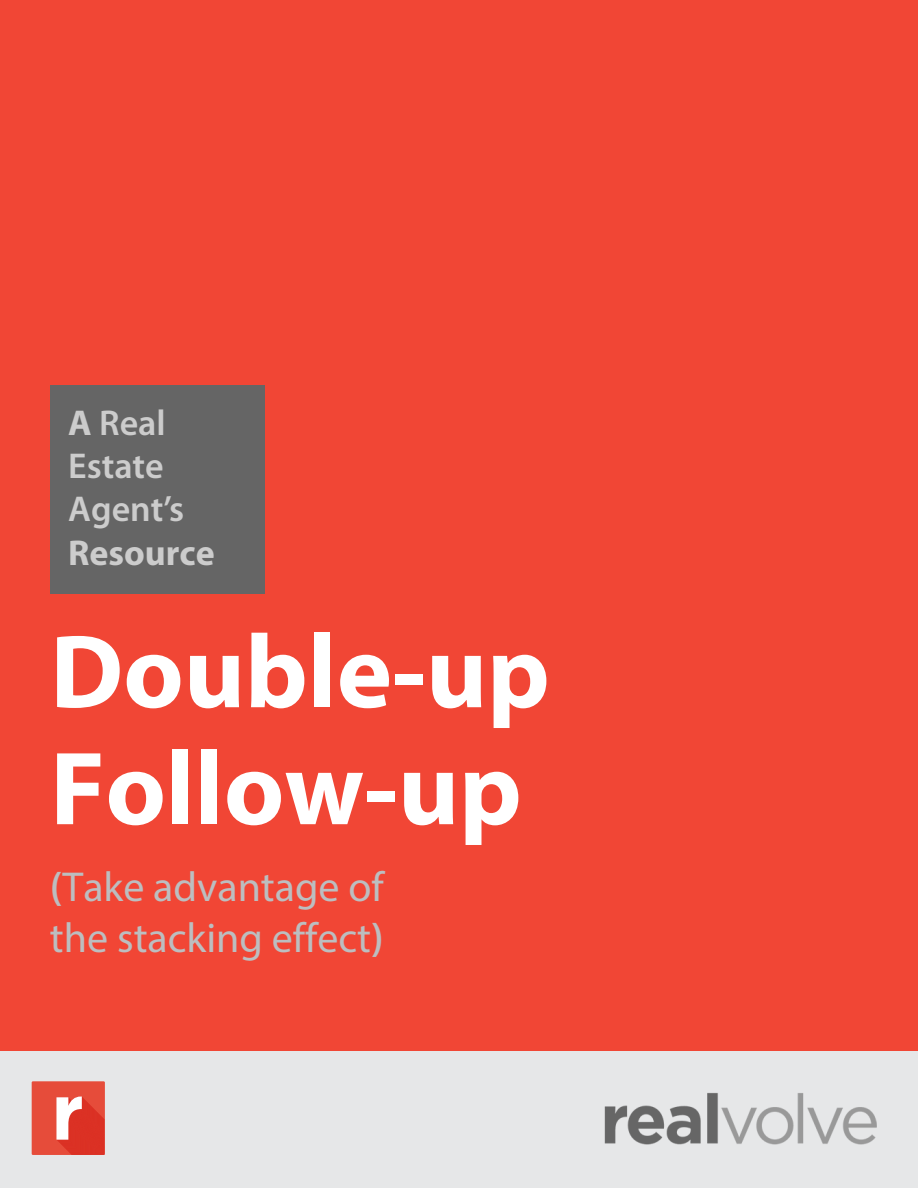
<style>
.page{position:relative;width:918px;height:1188px;background:#f14635}
.page>*{position:absolute;margin:0;border:0;box-sizing:border-box;transform-origin:0 0}
.t1{font:700 105px/117px "Myriad Pro";color:#fff}
.t2{font:42px/50.4px "Myriad Pro";color:#bcbec0}
.t3{font:600 36px/43.2px "Myriad Pro";color:#ccc}
.t4{font:700 36px "Myriad Pro";color:#ccc}
.s1{font-weight:700}
.s2{font-weight:600}
</style>
<div class="page">
<div style="left:0;top:1052px;width:918px;height:136px;background:#e6e7e8"></div>
<img style="left:604px;top:1093px;width:273px;height:52px">
<svg style="left:32px;top:1081px;width:73px;height:74px"></svg>
<div style="left:50px;top:386px;width:214px;height:208px;background:#656565"></div>
<p class="t3" style="left:68px;top:400px;width:117px"><span class="s1">A</span> Real<br>Estate<br>Agent’s</p>
<p class="t4" style="left:68px;top:529px;width:148px">Resource</p>
<h1 class="t1" style="left:50px;top:610px;width:501px">Double-up<br>Follow-up</h1>
<p class="t2" style="left:50px;top:862px;width:335px"><span class="s2">(</span>Take advantage of the stacking effect<span class="s2">)</span></p>
</div>
